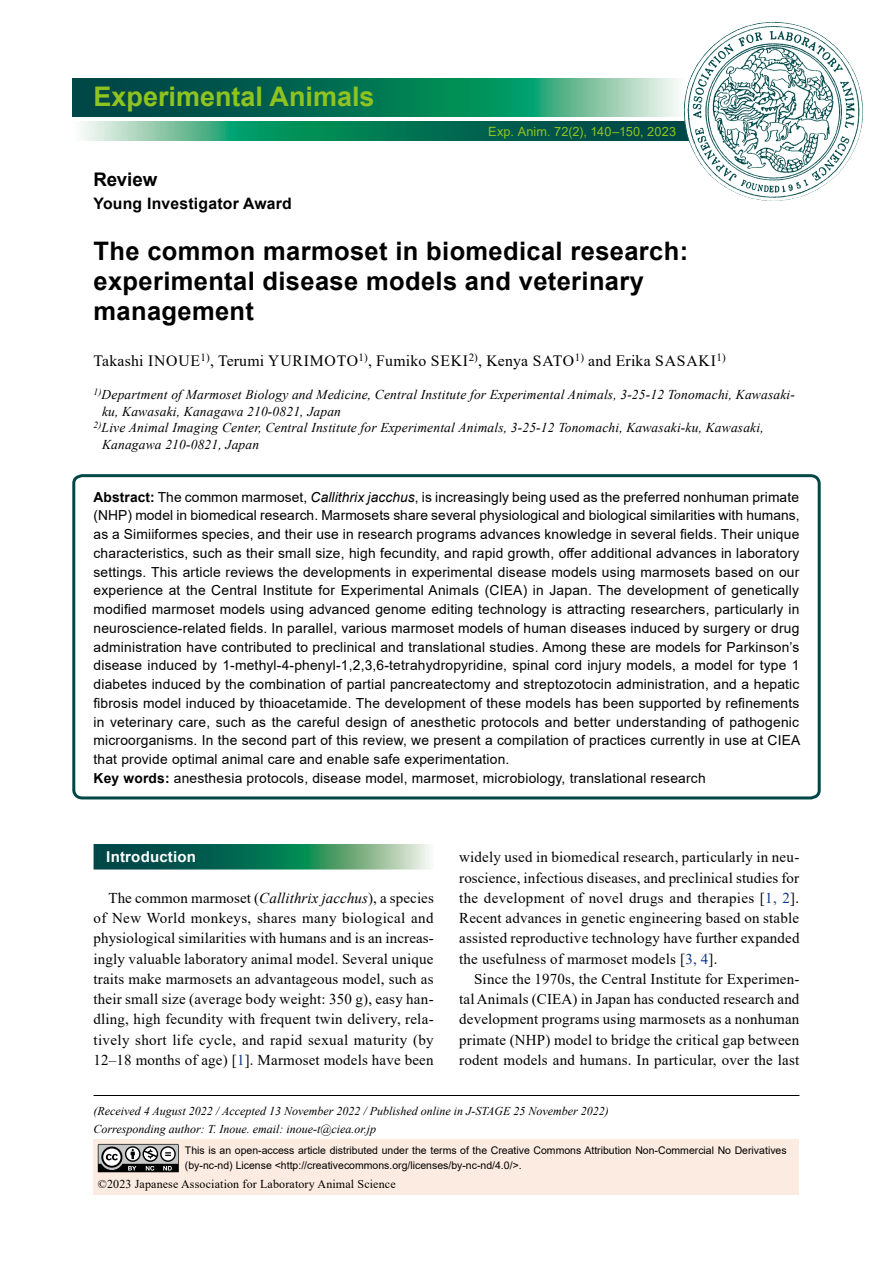
<style>
.page{position:relative;width:893px;height:1263px;background:#fff}
.page>*{position:absolute;margin:0;border:0;box-sizing:border-box;transform-origin:0 0}
.t1{font:700 27px "Arial";color:#8fc31f}
.t2{font:700 25.5px/30px "Arial";letter-spacing:.015em;color:#000}
.t3{font:700 18.75px "Arial";letter-spacing:-.01em;color:#000}
.t4{font:15.75px "Times New Roman";letter-spacing:.05em;color:#000}
.t5{font:700 15.75px "Arial";letter-spacing:.015em;color:#000}
.t6{font:15px/20.2px "Times New Roman";letter-spacing:.01em;color:#000;text-align:justify}
.t7{font:700 15px "Arial";letter-spacing:.015em;color:#fff}
.t8{font:13.8px/18.8px "Arial";letter-spacing:.015em;color:#000}
.t9{font:italic 13.5px "Times New Roman";letter-spacing:.01em;color:#000}
.t10{font:12.75px "Arial";letter-spacing:.01em;color:#8fc31f}
.t11{font:italic 12px/18px "Times New Roman";color:#000}
.t12{font:12px "Times New Roman";letter-spacing:.01em;color:#000}
.t13{font:10.5px/15px "Arial";color:#000}
.s1{font-weight:700}
.s2{font-style:italic}
.s3{color:#0c3388}
</style>
<div class="page">
<svg style="left:81px;top:121px;width:621px;height:19px;background:#28866b"></svg>
<div style="left:94px;top:1140px;width:705px;height:55px;background:#fbebe0"></div>
<svg style="left:72px;top:79px;width:613px;height:38px;background:#248269"></svg>
<img style="left:719px;top:22px;width:55px;height:19px">
<svg style="left:98px;top:1144px;width:81px;height:28px;background:#7c7c7c"></svg>
<svg style="left:94px;top:844px;width:336px;height:25px;background:#318067"></svg>
<hr style="left:94px;top:1095px;width:705px;height:1px;background:#000">
<svg style="left:72px;top:474px;width:749px;height:326px"></svg>
<h1 class="t1" style="left:94px;top:78px;width:283px">Experimental Animals</h1>
<p class="t10" style="left:488px;top:123px;width:189px">Exp. Anim. 72(2), 140–150, 2023</p>
<h3 class="t3" style="left:94px;top:166px;width:65px">Review</h3>
<p class="t5" style="left:94px;top:192px;width:200px">Young Investigator Award</p>
<h2 class="t2" style="left:94px;top:236px;width:596px">The common marmoset in biomedical research: experimental disease models and veterinary management</h2>
<p class="t4" style="left:94px;top:349px;width:634px">Takashi Inoue<sup>1)</sup>, Terumi Yurimoto<sup>1)</sup>, Fumiko Seki<sup>2)</sup>, Kenya Sato<sup>1)</sup> and Erika Sas aki<sup>1)</sup></p>
<p class="t9" style="left:94px;top:385px;width:703px"><sup>1)</sup>Department of Marmoset Biology and Medicine, Central Institute for Experimental Animals, 3-25-12 Tonomachi, Kawasaki-</p>
<p class="t9" style="left:102px;top:402px;width:240px">ku, Kawasaki, Kanagawa 210-0821, Japan</p>
<p class="t9" style="left:94px;top:418px;width:672px"><sup>2)</sup>Live Animal Imaging Center, Central Institute for Experimental Animals, 3-25-12 Tonomachi, Kawasaki-ku, Kawasaki,</p>
<p class="t9" style="left:102px;top:435px;width:159px">Kanagawa 210-0821, Japan</p>
<p class="t8" style="left:94px;top:487px;width:708px"><span class="s1">Abstract:</span> The common marmoset, <span class="s2">Callithrix jacchus</span>, is increasingly being used as the preferred nonhuman primate (NHP) model in biomedical research. Marmosets share several physiological and biological similarities with humans, as a Simiiformes species, and their use in research programs advances knowledge in several fields. Their unique characteristics, such as their small size, high fecundity, and rapid growth, offer additional advances in laboratory settings. This article reviews the developments in experimental disease models using marmosets based on our experience at the Central Institute for Experimental Animals (CIEA) in Japan. The development of genetically modified marmoset models using advanced genome editing technology is attracting researchers, particularly in neuroscience-related fields. In parallel, various marmoset models of human diseases induced by surgery or drug administration have contributed to preclinical and translational studies. Among these are models for Parkinson’s disease induced by 1-methyl-4-phenyl-1,2,3,6-tetrahydropyridine, spinal cord injury models, a model for type 1 diabetes induced by the combination of partial pancreatectomy and streptozotocin administration, and a hepatic fibrosis model induced by thioacetamide. The development of these models has been supported by refinements in veterinary care, such as the careful design of anesthetic protocols and better understanding of pathogenic microorganisms. In the second part of this review, we present a compilation of practices currently in use at CIEA that provide optimal animal care and enable safe experimentation.<br><span class="s1">Key words:</span> anesthesia protocols, disease model, marmoset, microbiology, translational research</p>
<p class="t7" style="left:106px;top:846px;width:91px">Introduction</p>
<p class="t6" style="left:94px;top:887px;width:342px;text-indent:15px">The common marmoset (<span class="s2">Callithrix jacchus</span>), a species of New World monkeys, shares many biological and physiological similarities with humans and is an increas&shy;ingly valuable laboratory animal model. Several unique traits make marmosets an advantageous model, such as their small size (average body weight: 350 g), easy han&shy;dling, high fecundity with frequent twin delivery, rela&shy;tively short life cycle, and rapid sexual maturity (by 12–18 months of age) [<span class="s3">1</span>]. Marmoset models have been</p>
<p class="t6" style="left:459px;top:847px;width:342px">widely used in biomedical research, particularly in neu&shy;roscience, infectious diseases, and preclinical studies for the development of novel drugs and therapies [<span class="s3">1, 2</span>].<br>Recent advances in genetic engineering based on stable assisted reproductive technology have further expanded the usefulness of marmoset models [<span class="s3">3, 4</span>].</p>
<p class="t6" style="left:459px;top:968px;width:342px;text-indent:15px">Since the 1970s, the Central Institute for Experimen&shy;tal Animals (CIEA) in Japan has conducted research and development programs using marmosets as a nonhuman primate (NHP) model to bridge the critical gap between rodent models and humans. In particular, over the last</p>
<p class="t11" style="left:94px;top:1102px;width:517px">(Received 4 August 2022 / Accepted 13 November 2022 / Published online in J-STAGE 25 November 2022)<br>Corresponding author: T. Inoue. email: inoue-t@ciea.or.jp</p>
<p class="t13" style="left:185px;top:1143px;width:603px">This is an open-access article distributed under the terms of the Creative Commons Attribution Non-Commercial No Derivatives (by-nc-nd) License &lt;http://creativecommons.org/licenses/by-nc-nd/4.0/&gt;.</p>
<p class="t12" style="left:98px;top:1175px;width:299px">©2023 Japanese Association for Laboratory Animal Science</p>
</div>
